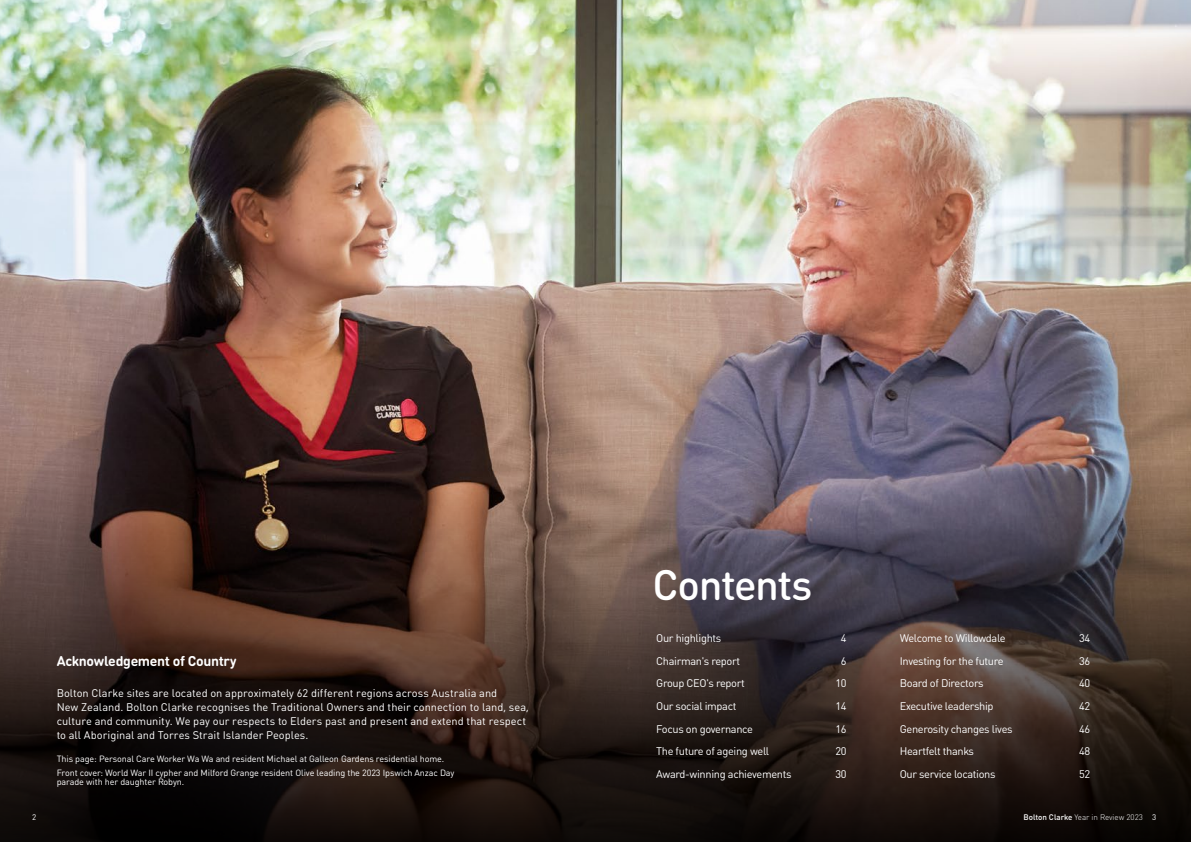
<style>
.page{position:relative;width:1191px;height:842px;background:#fff}
.page>*{position:absolute;margin:0;border:0;box-sizing:border-box;transform-origin:0 0}
.t1{font:500 42px "DIN Round OT";letter-spacing:-.035em;color:#fff}
.t2{font:700 14px "DIN Round OT";letter-spacing:-.02em;color:#fff}
.t3{font:11px/14px "DIN Round OT";letter-spacing:-.015em;color:#fff}
.t4{font:11px "DIN Round OT";letter-spacing:-.035em;color:#fff}
.t5{font:9px/14.7px "DIN Round OT";letter-spacing:-.01em;color:#fff}
.t6{font:300 8px "DIN Round OT";color:#fff}
.t7{font:8px "DIN Round OT";color:#fff}
.s1{font-weight:500}
.s2{font-weight:400}
</style>
<div class="page">
<img style="left:0;top:0;width:1191px;height:469px">
<svg style="left:0;top:469px;width:1191px;height:373px;background:#3c2e2b"></svg>
<p class="t2" style="left:57px;top:651px;width:181px">Acknowledgement of Country</p>
<p class="t3" style="left:57px;top:685px;width:473px">Bolton Clarke sites are located on approximately 62 different regions across Australia and<br>New Zealand. Bolton Clarke recognises the Traditional Owners and their connection to land, sea, culture and community. We pay our respects to Elders past and present and extend that respect to all Aboriginal and Torres Strait Islander Peoples.</p>
<p class="t5" style="left:57px;top:751px;width:399px">This page: Personal Care Worker Wa Wa and resident Michael at Galleon Gardens residential home.<br>Front cover: World War II cypher and Milford Grange resident Olive leading the 2023 Ipswich Anzac Day</p>
<p class="t5" style="left:57px;top:775px;width:129px">parade with her daughter Robyn.</p>
<h1 class="t1" style="left:652px;top:558px;width:161px">Contents</h1>
<p class="t3" style="left:656px;top:631px;width:67px">Our highlights</p>
<p class="t3" style="left:841px;top:631px;width:7px">4</p>
<p class="t4" style="left:899px;top:631px;width:107px">Welcome to Willowdale</p>
<p class="t3" style="left:1079px;top:631px;width:13px">34</p>
<p class="t3" style="left:656px;top:653px;width:85px">Chairman's report</p>
<p class="t3" style="left:841px;top:653px;width:7px">6</p>
<p class="t3" style="left:899px;top:653px;width:105px">Investing for the future</p>
<p class="t3" style="left:1079px;top:653px;width:13px">36</p>
<p class="t3" style="left:656px;top:676px;width:90px">Group CEO's report</p>
<p class="t3" style="left:835px;top:676px;width:13px">10</p>
<p class="t3" style="left:899px;top:676px;width:85px">Board of Directors</p>
<p class="t3" style="left:1079px;top:676px;width:13px">40</p>
<p class="t3" style="left:656px;top:699px;width:82px">Our social impact</p>
<p class="t3" style="left:835px;top:699px;width:13px">14</p>
<p class="t3" style="left:899px;top:699px;width:95px">Executive leadership</p>
<p class="t3" style="left:1079px;top:699px;width:13px">42</p>
<p class="t3" style="left:656px;top:722px;width:98px">Focus on governance</p>
<p class="t3" style="left:835px;top:722px;width:13px">16</p>
<p class="t3" style="left:899px;top:722px;width:114px">Generosity changes lives</p>
<p class="t3" style="left:1079px;top:722px;width:13px">46</p>
<p class="t3" style="left:656px;top:744px;width:114px">The future of ageing well</p>
<p class="t3" style="left:835px;top:744px;width:13px">20</p>
<p class="t3" style="left:899px;top:744px;width:76px">Heartfelt thanks</p>
<p class="t3" style="left:1079px;top:744px;width:13px">48</p>
<p class="t3" style="left:656px;top:767px;width:137px">Award-winning achievements</p>
<p class="t3" style="left:835px;top:767px;width:13px">30</p>
<p class="t3" style="left:899px;top:767px;width:97px">Our service locations</p>
<p class="t3" style="left:1079px;top:767px;width:13px">52</p>
<p class="t7" style="left:32px;top:812px;width:6px">2</p>
<p class="t6" style="left:1023px;top:812px;width:134px"><span class="s1">Bolton Clarke</span> Year in Review 2023 <span class="s2">3</span></p>
</div>
